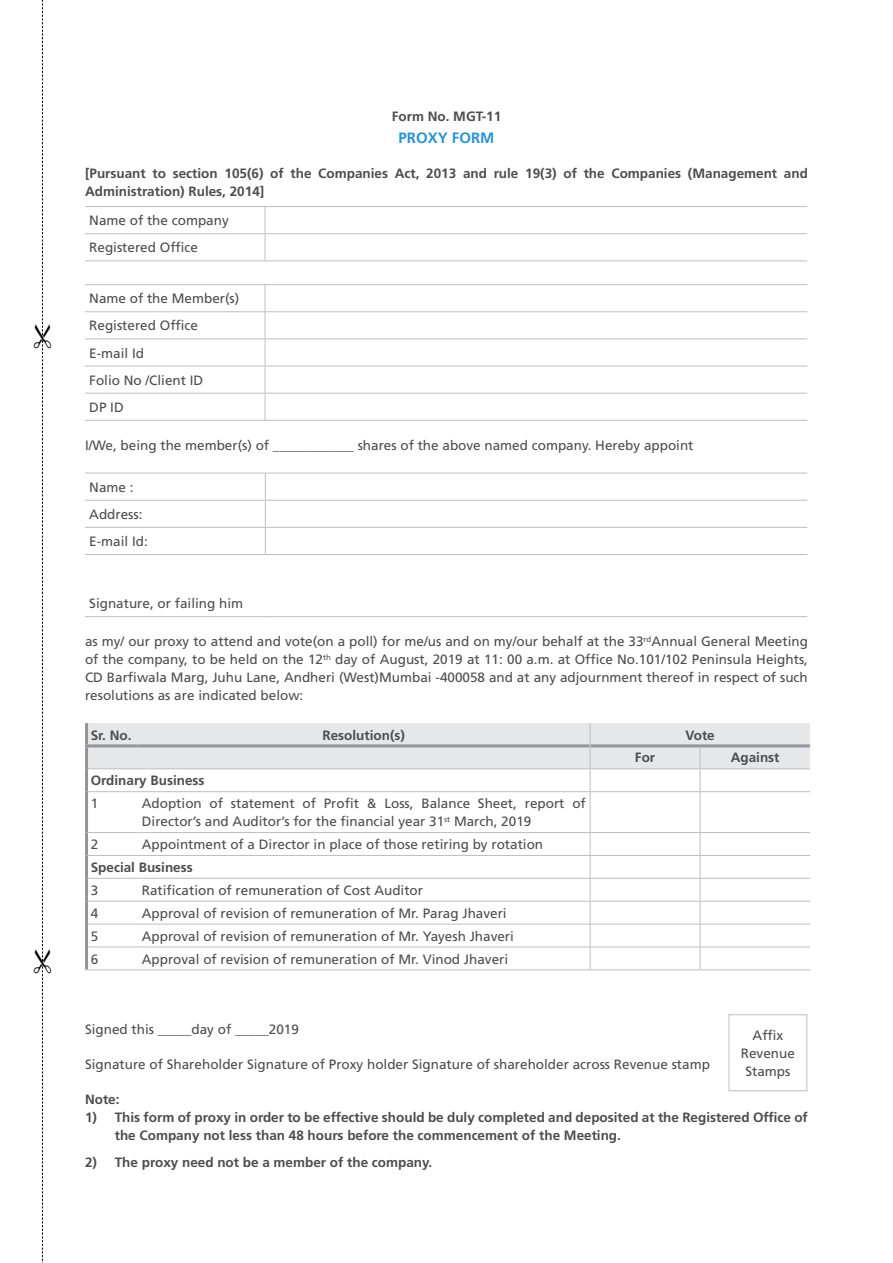
<style>
.page{position:relative;width:893px;height:1263px;background:#fff}
.page>*{position:absolute;margin:0;border:0;box-sizing:border-box;transform-origin:0 0}
.t1{font:700 15px "Frutiger LT Std";color:#2b93d1}
.t2{font:13.5px/27.2px "Frutiger LT Std";color:#4d4d4f}
.t3{font:700 13.5px/18px "Frutiger LT Std";color:#4d4d4f}
</style>
<div class="page">
<hr style="left:85px;top:233px;width:180px;height:1px;background:#bcbec0">
<hr style="left:265px;top:233px;width:542px;height:1px;background:#bcbec0">
<svg style="left:265px;top:207px;width:1px;height:53px"></svg>
<hr style="left:85px;top:260px;width:180px;height:1px;background:#bcbec0">
<hr style="left:265px;top:260px;width:542px;height:1px;background:#bcbec0">
<hr style="left:85px;top:206px;width:180px;height:1px;background:#bcbec0">
<hr style="left:265px;top:206px;width:542px;height:1px;background:#bcbec0">
<hr style="left:85px;top:311px;width:180px;height:1px;background:#bcbec0">
<hr style="left:265px;top:311px;width:542px;height:1px;background:#bcbec0">
<hr style="left:85px;top:338px;width:180px;height:1px;background:#bcbec0">
<hr style="left:265px;top:338px;width:542px;height:1px;background:#bcbec0">
<hr style="left:85px;top:366px;width:180px;height:1px;background:#bcbec0">
<hr style="left:265px;top:366px;width:542px;height:1px;background:#bcbec0">
<hr style="left:85px;top:393px;width:180px;height:1px;background:#bcbec0">
<hr style="left:265px;top:393px;width:542px;height:1px;background:#bcbec0">
<svg style="left:265px;top:285px;width:1px;height:135px"></svg>
<hr style="left:85px;top:420px;width:180px;height:1px;background:#bcbec0">
<hr style="left:265px;top:420px;width:542px;height:1px;background:#bcbec0">
<hr style="left:85px;top:284px;width:180px;height:1px;background:#bcbec0">
<hr style="left:265px;top:284px;width:542px;height:1px;background:#bcbec0">
<hr style="left:85px;top:500px;width:180px;height:1px;background:#bcbec0">
<hr style="left:265px;top:500px;width:542px;height:1px;background:#bcbec0">
<hr style="left:85px;top:527px;width:180px;height:1px;background:#bcbec0">
<hr style="left:265px;top:527px;width:542px;height:1px;background:#bcbec0">
<svg style="left:265px;top:474px;width:1px;height:80px"></svg>
<hr style="left:85px;top:554px;width:180px;height:1px;background:#bcbec0">
<hr style="left:265px;top:554px;width:542px;height:1px;background:#bcbec0">
<hr style="left:85px;top:616px;width:180px;height:1px;background:#bcbec0">
<hr style="left:265px;top:616px;width:542px;height:1px;background:#bcbec0">
<hr style="left:85px;top:473px;width:180px;height:1px;background:#bcbec0">
<hr style="left:265px;top:473px;width:542px;height:1px;background:#bcbec0">
<hr style="left:85px;top:723px;width:3px;height:21px;background:#939598">
<hr style="left:85px;top:747px;width:3px;height:22px;background:#939598">
<hr style="left:85px;top:769px;width:3px;height:23px;background:#939598">
<hr style="left:85px;top:792px;width:3px;height:40px;background:#939598">
<hr style="left:85px;top:832px;width:3px;height:23px;background:#939598">
<hr style="left:85px;top:855px;width:3px;height:23px;background:#939598">
<hr style="left:85px;top:878px;width:3px;height:23px;background:#939598">
<hr style="left:85px;top:901px;width:3px;height:23px;background:#939598">
<hr style="left:85px;top:924px;width:3px;height:23px;background:#939598">
<hr style="left:85px;top:947px;width:3px;height:22px;background:#939598">
<hr style="left:85px;top:744px;width:53px;height:3px;background:#939598">
<svg style="left:87px;top:723px;width:723px;height:68px"></svg>
<hr style="left:590px;top:792px;width:1px;height:40px;background:#bcbec0">
<hr style="left:700px;top:792px;width:1px;height:40px;background:#bcbec0">
<svg style="left:590px;top:833px;width:1px;height:136px"></svg>
<svg style="left:700px;top:833px;width:1px;height:136px"></svg>
<hr style="left:88px;top:768px;width:50px;height:1px;background:#bcbec0">
<hr style="left:138px;top:768px;width:452px;height:1px;background:#bcbec0">
<hr style="left:590px;top:768px;width:110px;height:1px;background:#bcbec0">
<hr style="left:700px;top:768px;width:110px;height:1px;background:#bcbec0">
<hr style="left:88px;top:791px;width:50px;height:1px;background:#bcbec0">
<hr style="left:138px;top:791px;width:452px;height:1px;background:#bcbec0">
<hr style="left:590px;top:791px;width:110px;height:1px;background:#bcbec0">
<hr style="left:700px;top:791px;width:110px;height:1px;background:#bcbec0">
<hr style="left:88px;top:832px;width:50px;height:1px;background:#bcbec0">
<hr style="left:138px;top:832px;width:452px;height:1px;background:#bcbec0">
<hr style="left:590px;top:832px;width:110px;height:1px;background:#bcbec0">
<hr style="left:700px;top:832px;width:110px;height:1px;background:#bcbec0">
<hr style="left:88px;top:855px;width:50px;height:1px;background:#bcbec0">
<hr style="left:138px;top:855px;width:452px;height:1px;background:#bcbec0">
<hr style="left:590px;top:855px;width:110px;height:1px;background:#bcbec0">
<hr style="left:700px;top:855px;width:110px;height:1px;background:#bcbec0">
<hr style="left:88px;top:878px;width:50px;height:1px;background:#bcbec0">
<hr style="left:138px;top:878px;width:452px;height:1px;background:#bcbec0">
<hr style="left:590px;top:878px;width:110px;height:1px;background:#bcbec0">
<hr style="left:700px;top:878px;width:110px;height:1px;background:#bcbec0">
<hr style="left:88px;top:901px;width:50px;height:1px;background:#bcbec0">
<hr style="left:138px;top:901px;width:452px;height:1px;background:#bcbec0">
<hr style="left:590px;top:901px;width:110px;height:1px;background:#bcbec0">
<hr style="left:700px;top:901px;width:110px;height:1px;background:#bcbec0">
<hr style="left:88px;top:924px;width:50px;height:1px;background:#bcbec0">
<hr style="left:138px;top:924px;width:452px;height:1px;background:#bcbec0">
<hr style="left:590px;top:924px;width:110px;height:1px;background:#bcbec0">
<hr style="left:700px;top:924px;width:110px;height:1px;background:#bcbec0">
<hr style="left:88px;top:947px;width:50px;height:1px;background:#bcbec0">
<hr style="left:138px;top:947px;width:452px;height:1px;background:#bcbec0">
<hr style="left:590px;top:947px;width:110px;height:1px;background:#bcbec0">
<hr style="left:700px;top:947px;width:110px;height:1px;background:#bcbec0">
<hr style="left:85px;top:969px;width:53px;height:1px;background:#bcbec0">
<hr style="left:138px;top:969px;width:452px;height:1px;background:#bcbec0">
<hr style="left:590px;top:969px;width:110px;height:1px;background:#bcbec0">
<hr style="left:700px;top:969px;width:110px;height:1px;background:#bcbec0">
<div style="left:729px;top:1014px;width:78px;height:77px;border:1px solid #bcbec0"></div>
<svg style="left:42px;top:0;width:1px;height:1263px"></svg>
<p class="t3" style="left:392px;top:107px;width:111px">Form No. MGT-11</p>
<p class="t1" style="left:399px;top:129px;width:11px">Proxy</p>
<p class="t1" style="left:452px;top:129px;width:12px">form</p>
<p class="t3" style="left:85px;top:164px;width:724px">[Pursuant to section 105(6) of the Companies Act, 2013 and rule 19(3) of the Companies (Management and<br>Administration) Rules, 2014]</p>
<p class="t2" style="left:89px;top:207px;width:141px">Name of the company<br>Registered Office</p>
<p class="t2" style="left:89px;top:285px;width:152px">Name of the Member(s)<br>Registered Office<br>E-mail Id<br>Folio No /Client ID<br>DP ID</p>
<p class="t2" style="left:85px;top:431px;width:610px">I/We, being the member(s) of ____________ shares of the above named company. Hereby appoint</p>
<p class="t2" style="left:89px;top:473px;width:60px">Name :<br>Address:<br>E-mail Id:</p>
<p class="t2" style="left:89px;top:590px;width:155px">Signature, or failing him</p>
<p class="t2" style="left:85px;top:632px;width:724px;line-height:18px;text-align:justify">as my/ our proxy to attend and vote(on a poll) for me/us and on my/our behalf at the 33<sup>rd</sup>Annual General Meeting of the company, to be held on the 12<sup>th</sup> day of August, 2019 at 11: 00 a.m. at Office No.101/102 Peninsula Heights, CD Barfiwala Marg, Juhu Lane, Andheri (West)Mumbai -400058 and at any adjournment thereof in respect of such resolutions as are indicated below:</p>
<p class="t3" style="left:91px;top:726px;width:42px">Sr. No.</p>
<p class="t3" style="left:323px;top:726px;width:84px">Resolution(s)</p>
<p class="t3" style="left:685px;top:726px;width:31px">Vote</p>
<p class="t3" style="left:635px;top:749px;width:22px">For</p>
<p class="t3" style="left:731px;top:749px;width:50px">Against</p>
<p class="t3" style="left:91px;top:772px;width:115px">Ordinary Business</p>
<p class="t2" style="left:91px;top:790px;width:9px">1</p>
<p class="t2" style="left:142px;top:794px;width:445px;line-height:18px">Adoption of statement of Profit &amp; Loss, Balance Sheet, report of<br>Director’s and Auditor’s for the financial year 31<sup>st</sup> March, 2019</p>
<p class="t2" style="left:91px;top:831px;width:9px">2</p>
<p class="t2" style="left:142px;top:831px;width:403px">Appointment of a Director in place of those retiring by rotation</p>
<p class="t3" style="left:91px;top:858px;width:104px">Special Business</p>
<p class="t2" style="left:91px;top:877px;width:9px">3</p>
<p class="t2" style="left:142px;top:877px;width:283px">Ratification of remuneration of Cost Auditor</p>
<p class="t2" style="left:91px;top:899px;width:9px">4</p>
<p class="t2" style="left:142px;top:899px;width:366px">Approval of revision of remuneration of Mr. Parag Jhaveri</p>
<p class="t2" style="left:91px;top:922px;width:9px">5</p>
<p class="t2" style="left:142px;top:922px;width:374px">Approval of revision of remuneration of Mr. Yayesh Jhaveri</p>
<p class="t2" style="left:91px;top:945px;width:9px">6</p>
<p class="t2" style="left:142px;top:945px;width:368px">Approval of revision of remuneration of Mr. Vinod Jhaveri</p>
<p class="t2" style="left:85px;top:1016px;width:215px">Signed this _____day of _____2019</p>
<p class="t2" style="left:85px;top:1051px;width:626px">Signature of Shareholder Signature of Proxy holder Signature of shareholder across Revenue stamp</p>
<p class="t3" style="left:85px;top:1091px;width:36px">Note:</p>
<p class="t3" style="left:115px;top:1109px;width:694px;text-indent:-30px">1) This form of proxy in order to be effective should be duly completed and deposited at the Registered Office of the Company not less than 48 hours before the commencement of the Meeting.</p>
<p class="t3" style="left:85px;top:1153px;width:349px">2) The proxy need not be a member of the company.</p>
<p class="t2" style="left:741px;top:1026px;width:56px;line-height:18px;text-align:center">Affix<br>Revenue<br>Stamps</p>
</div>
